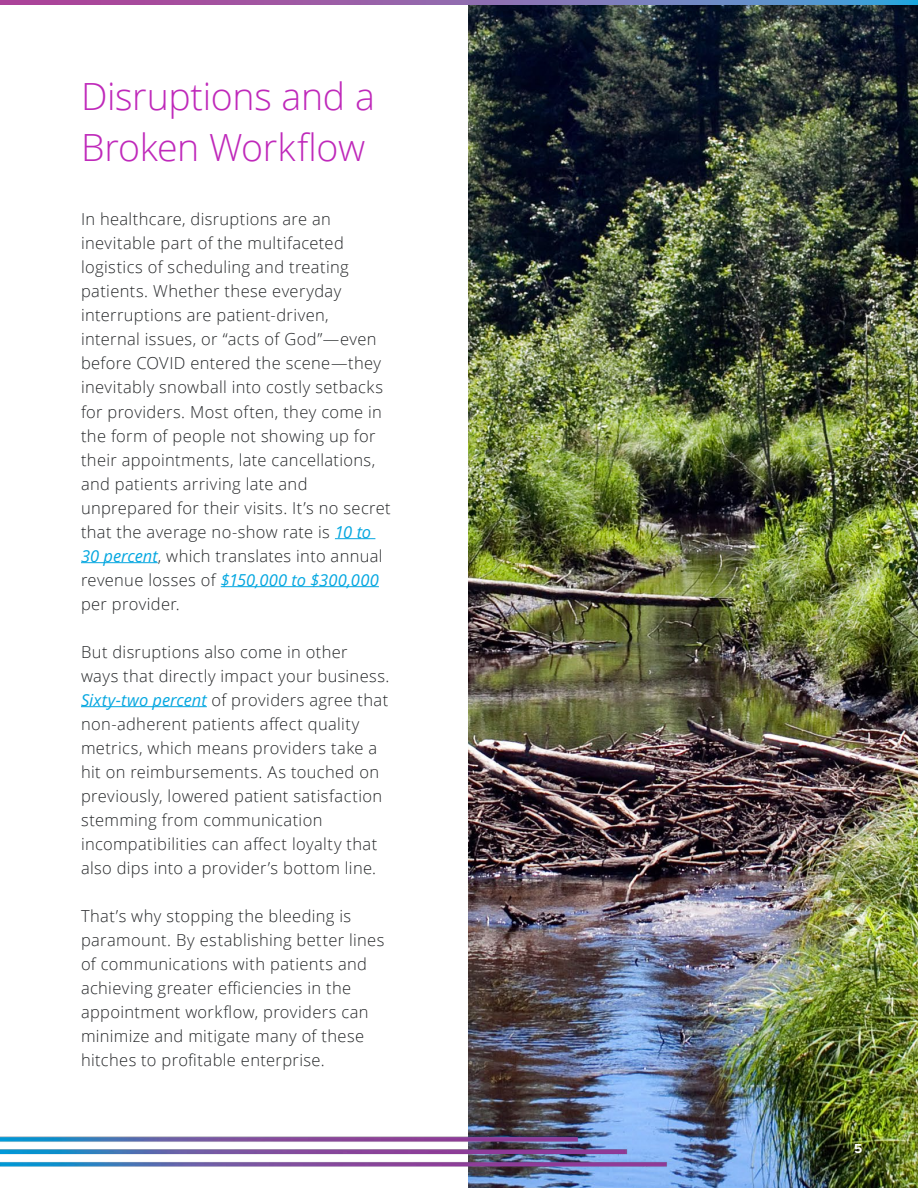
<style>
.page{position:relative;width:918px;height:1188px;background:#fff}
.page>*{position:absolute;margin:0;border:0;box-sizing:border-box;transform-origin:0 0}
.t1{font:300 37.5px/51px "Open Sans";letter-spacing:-.01em;color:#bf29ba}
.t2{font:300 16.5px/24px "Open Sans";letter-spacing:.02em;color:#252729}
.t3{font:700 13.5px "Proxima Nova";color:#fff}
.s1{font-weight:400;font-style:italic;color:#05a7e0}
</style>
<div class="page">
<svg style="left:0;top:0;width:918px;height:5px"></svg>
<img style="left:0;top:5px;width:918px;height:1181px">
<h1 class="t1" style="left:81px;top:70px;width:295px">Disruptions and a<br>Broken Workflow</h1>
<p class="t2" style="left:81px;top:207px;width:311px">In healthcare, disruptions are an inevitable part of the multifaceted logistics of scheduling and treating patients. Whether these everyday interruptions are patient-driven, internal issues, or “acts of God”—even before COVID entered the scene—they inevitably snowball into costly setbacks for providers. Most often, they come in the form of people not showing up for their appointments, late cancellations, and patients arriving late and unprepared for their visits. It’s no secret that the average no-show rate is <span class="s1">10 to 30 percent</span>, which translates into annual revenue losses of <span class="s1">$150,000 to $300,000 </span>per provider.</p>
<p class="t2" style="left:81px;top:639px;width:310px">But disruptions also come in other<br>ways that directly impact your business.<br><span class="s1">Sixty-two percent</span> of providers agree that non-adherent patients affect quality metrics, which means providers take a hit on reimbursements. As touched on previously, lowered patient satisfaction stemming from communication incompatibilities can affect loyalty that also dips into a provider’s bottom line.</p>
<p class="t2" style="left:81px;top:903px;width:305px">That’s why stopping the bleeding is paramount. By establishing better lines of communications with patients and achieving greater efficiencies in the appointment workflow, providers can minimize and mitigate many of these hitches to profitable enterprise.</p>
<p class="t3" style="left:854px;top:1139px;width:10px">5</p>
</div>
